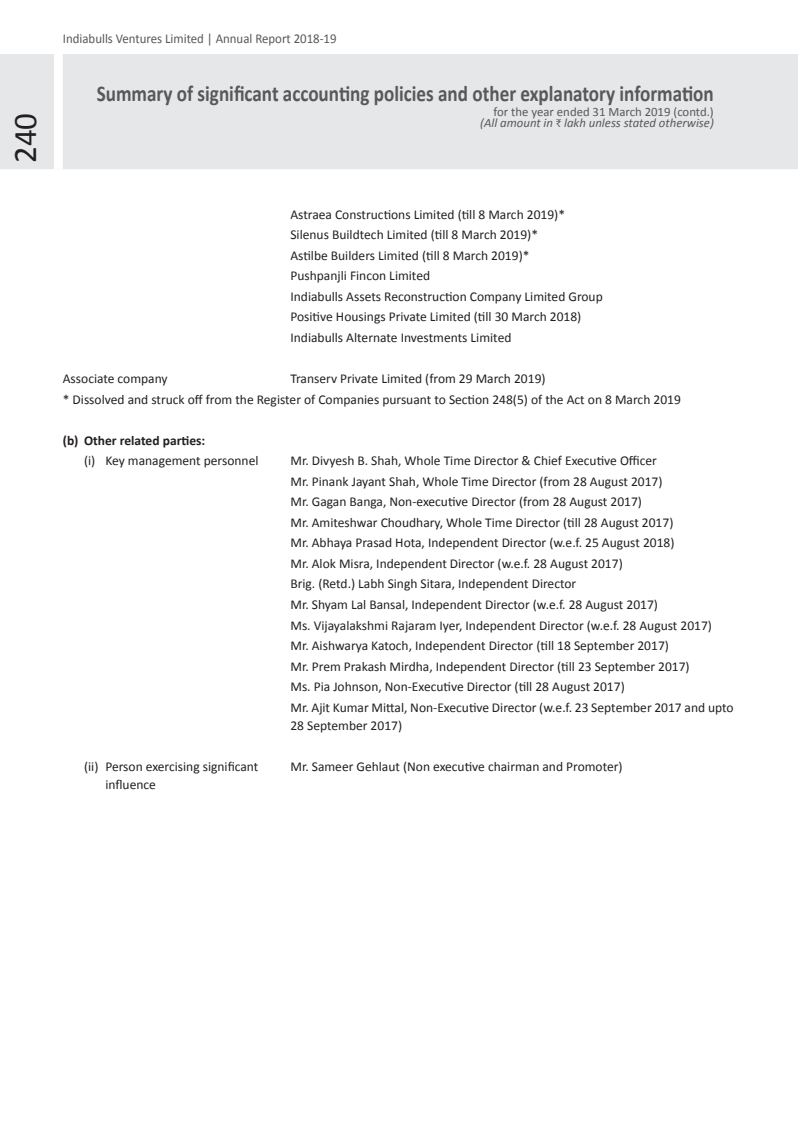
<style>
.page{position:relative;width:798px;height:1125px;background:#fff}
.page>*{position:absolute;margin:0;border:0;box-sizing:border-box;transform-origin:0 0}
.t1{font:33px "Calibri";color:#231f20}
.t2{font:700 22.5px "Calibri";color:#57585a;scale:.85 1}
.t3{font:13.5px/18px "Calibri";color:#231f20}
.t4{font:13.5px "Calibri";color:#57585a;scale:.95 1}
.t5{font:700 13.5px "Calibri";color:#231f20}
.t6{font:italic 12.75px/10.5px "Calibri";color:#57585a;text-align:right}
.s1{font-style:normal}
.s2{font-family:"Rupee Foradian";font-style:normal;font-size:10.5px}
</style>
<div class="page">
<div style="left:0;top:54px;width:797px;height:115px;background:#e6e7e9"></div>
<div style="left:54px;top:46px;width:9px;height:123px;background:#fff"></div>
<h1 class="t1" style="left:4px;top:163px;width:52px;rotate:-90deg">240</h1>
<p class="t4" style="left:63px;top:30px;width:290px">Indiabulls Ventures Limited | Annual Report 2018-19</p>
<p class="t2" style="left:97px;top:79px;width:727px">Summary of significant accounting policies and other explanatory information</p>
<p class="t6" style="left:480px;top:106px;width:235px"><span class="s1">for the year ended 31 March 2019 (contd.) </span>(All amount in <span class="s2">`</span> lakh unless stated otherwise)</p>
<p class="t3" style="left:290px;top:205px;width:276px">Astraea Constructions Limited (till 8 March 2019)*</p>
<p class="t3" style="left:290px;top:226px;width:249px">Silenus Buildtech Limited (till 8 March 2019)*</p>
<p class="t3" style="left:290px;top:246px;width:240px">Astilbe Builders Limited (till 8 March 2019)*</p>
<p class="t3" style="left:290px;top:267px;width:141px">Pushpanjli Fincon Limited</p>
<p class="t3" style="left:290px;top:287px;width:314px">Indiabulls Assets Reconstruction Company Limited Group</p>
<p class="t3" style="left:290px;top:308px;width:292px">Positive Housings Private Limited (till 30 March 2018)</p>
<p class="t3" style="left:290px;top:328px;width:222px">Indiabulls Alternate Investments Limited</p>
<p class="t3" style="left:63px;top:369px;width:106px">Associate company</p>
<p class="t3" style="left:290px;top:369px;width:256px">Transerv Private Limited (from 29 March 2019)</p>
<p class="t3" style="left:63px;top:390px;width:619px">* Dissolved and struck off from the Register of Companies pursuant to Section 248(5) of the Act on 8 March 2019</p>
<p class="t5" style="left:63px;top:431px;width:144px">(b) Other related parties:</p>
<p class="t3" style="left:84px;top:452px;width:176px">(i) Key management personnel</p>
<p class="t3" style="left:290px;top:452px;width:368px">Mr. Divyesh B. Shah, Whole Time Director &amp; Chief Executive Officer</p>
<p class="t3" style="left:290px;top:472px;width:373px">Mr. Pinank Jayant Shah, Whole Time Director (from 28 August 2017)</p>
<p class="t3" style="left:290px;top:493px;width:353px">Mr. Gagan Banga, Non-executive Director (from 28 August 2017)</p>
<p class="t3" style="left:290px;top:513px;width:384px">Mr. Amiteshwar Choudhary, Whole Time Director (till 28 August 2017)</p>
<p class="t3" style="left:290px;top:534px;width:385px">Mr. Abhaya Prasad Hota, Independent Director (w.e.f. 25 August 2018)</p>
<p class="t3" style="left:290px;top:554px;width:334px">Mr. Alok Misra, Independent Director (w.e.f. 28 August 2017)</p>
<p class="t3" style="left:290px;top:575px;width:287px">Brig. (Retd.) Labh Singh Sitara, Independent Director</p>
<p class="t3" style="left:290px;top:595px;width:369px">Mr. Shyam Lal Bansal, Independent Director (w.e.f. 28 August 2017)</p>
<p class="t3" style="left:290px;top:616px;width:423px">Ms. Vijayalakshmi Rajaram Iyer, Independent Director (w.e.f. 28 August 2017)</p>
<p class="t3" style="left:290px;top:637px;width:380px">Mr. Aishwarya Katoch, Independent Director (till 18 September 2017)</p>
<p class="t3" style="left:290px;top:657px;width:400px">Mr. Prem Prakash Mirdha, Independent Director (till 23 September 2017)</p>
<p class="t3" style="left:290px;top:678px;width:336px">Ms. Pia Johnson, Non-Executive Director (till 28 August 2017)</p>
<p class="t3" style="left:290px;top:698px;width:444px">Mr. Ajit Kumar Mittal, Non-Executive Director (w.e.f. 23 September 2017 and upto<br>28 September 2017)</p>
<p class="t3" style="left:105px;top:757px;width:154px;text-indent:-21px">(ii) Person exercising significant influence</p>
<p class="t3" style="left:290px;top:757px;width:333px">Mr. Sameer Gehlaut (Non executive chairman and Promoter)</p>
</div>
